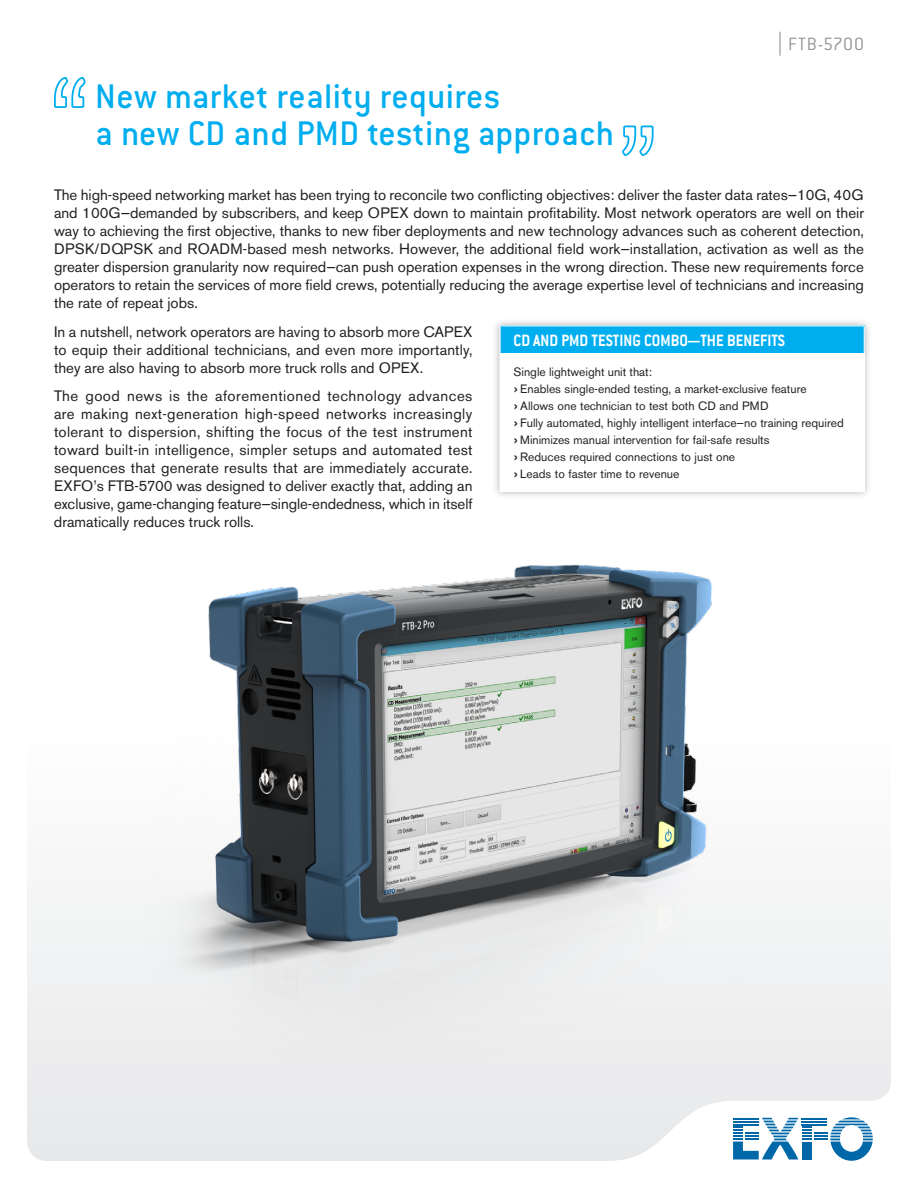
<style>
.page{position:relative;width:918px;height:1188px;background:#fff}
.page>*{position:absolute;margin:0;border:0;box-sizing:border-box;transform-origin:0 0}
.t1{font:500 37.5px/37.5px "Conduit ITC";letter-spacing:.01em;color:#00aeef}
.t2{font:300 19.5px "Conduit ITC";letter-spacing:.05em;color:#939598}
.t3{font:700 18px "Conduit ITC";color:#fff;scale:.9 1}
.t4{font:15px/18px "Akzidenz Grotesk BE";color:#231f20;text-align:justify}
.t5{font:12px/17px "Akzidenz Grotesk BE";color:#231f20}
.s1{font-size:18px}
</style>
<div class="page">
<svg style="left:27px;top:903px;width:864px;height:258px"></svg>
<hr style="left:779px;top:32px;width:2px;height:24px;background:#939598">
<svg style="left:733px;top:1117px;width:140px;height:44px"></svg>
<img style="left:123px;top:564px;width:639px;height:502px">
<svg style="left:54px;top:77px;width:32px;height:31px"></svg>
<svg style="left:622px;top:125px;width:32px;height:31px"></svg>
<div style="left:492px;top:317px;width:381px;height:182px;background:#231f20;opacity:.35"></div>
<div style="left:500px;top:326px;width:364px;height:27px;background:#00aeef"></div>
<div style="left:500px;top:353px;width:364px;height:138px;background:#fff"></div>
<hr style="left:500px;top:325px;width:365px;height:1px;background:#fff">
<svg style="left:500px;top:326px;width:1px;height:27px"></svg>
<svg style="left:864px;top:326px;width:1px;height:27px"></svg>
<hr style="left:500px;top:491px;width:364px;height:1px;background:#fff">
<h1 class="t1" style="left:95px;top:77px;width:520px">New market reality requires<br>a new CD and PMD testing approach</h1>
<h2 class="t2" style="left:788px;top:33px;width:77px">FTB-5700</h2>
<p class="t4" style="left:54px;top:186px;width:812px">The high-speed networking market has been trying to reconcile two conflicting objectives: deliver the faster data rates—10G, 40G and 100G—demanded by subscribers, and keep OPEX down to maintain profitability. Most network operators are well on their way to achieving the first objective, thanks to new fiber deployments and new technology advances such as coherent detection, DPSK/DQPSK and ROADM-based mesh networks. However, the additional field work—installation, activation as well as the greater dispersion granularity now required—can push operation expenses in the wrong direction. These new requirements force operators to retain the services of more field crews, potentially reducing the average expertise level of technicians and increasing the rate of repeat jobs.</p>
<p class="t4" style="left:54px;top:322px;width:420px">In a nutshell, network operators are having to absorb more CAPEX to equip their additional technicians, and even more importantly, they are also having to absorb more truck rolls and OPEX.</p>
<p class="t4" style="left:54px;top:387px;width:420px">The good news is the aforementioned technology advances are making next-generation high-speed networks increasingly tolerant to dispersion, shifting the focus of the test instrument toward built-in intelligence, simpler setups and automated test sequences that generate results that are immediately accurate.<br>EXFO’s FTB‑5700 was designed to deliver exactly that, adding an exclusive, game‑changing feature—single‑endedness, which in itself dramatically reduces truck rolls.</p>
<p class="t3" style="left:514px;top:330px;width:303px">CD AND PMD TESTING COMBO—THE BENEFITS</p>
<p class="t5" style="left:514px;top:363px;width:332px">Single lightweight unit that:<br><span class="s1">›</span> Enables single-ended testing, a market-exclusive feature<br><span class="s1">›</span> Allows one technician to test both CD and PMD<br><span class="s1">›</span> Fully automated, highly intelligent interface—no training required <span class="s1">›</span> Minimizes manual intervention for fail-safe results<br><span class="s1">›</span> Reduces required connections to just one<br><span class="s1">›</span> Leads to faster time to revenue</p>
</div>
